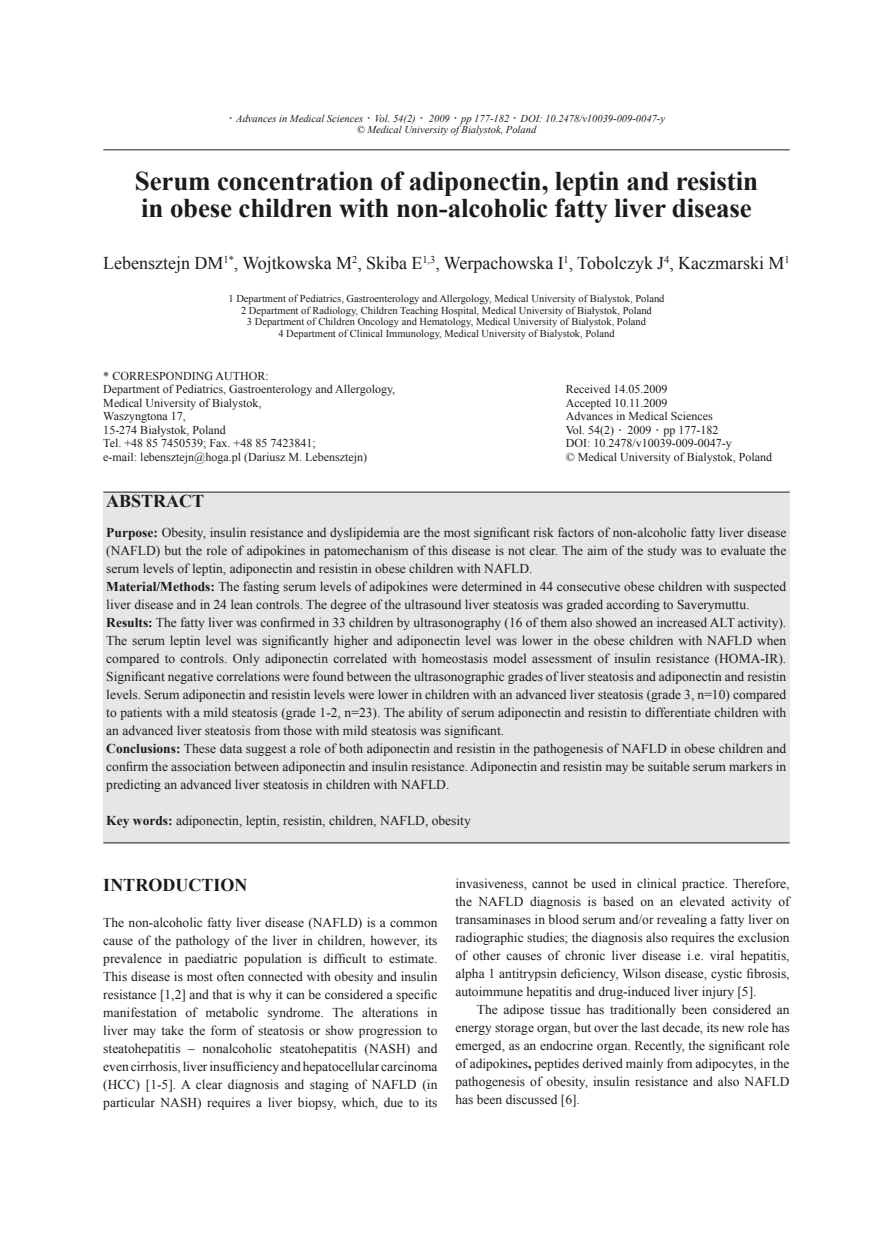
<style>
.page{position:relative;width:893px;height:1234px;background:#fff}
.page>*{position:absolute;margin:0;border:0;box-sizing:border-box;transform-origin:0 0}
.t1{font:700 27px/27px "Times New Roman";letter-spacing:-.005em;color:#1b1b1e}
.t2{font:18px "Times New Roman";color:#1b1b1e}
.t3{font:700 18px "Times New Roman";color:#1b1b1e}
.t4{font:13.5px/18px "Times New Roman";color:#1b1b1e;text-align:justify}
.t5{font:12px/13.5px "Times New Roman";color:#1b1b1e}
.t6{font:10.5px/11.4px "Times New Roman";color:#1b1b1e;text-align:center}
.t7{font:italic 10.5px/10.5px "Times New Roman";color:#1b1b1e;text-align:center}
.s1{font-style:normal;font-size:18px}
.s2{font-size:18px}
.s3{font-weight:700}
</style>
<div class="page">
<hr style="left:103px;top:149px;width:687px;height:1px;background:#1b1b1e">
<div style="left:103px;top:492px;width:687px;height:350px;background:#e7e6e6"></div>
<hr style="left:103px;top:842px;width:687px;height:1px;background:#1b1b1e">
<hr style="left:103px;top:491px;width:687px;height:1px;background:#1b1b1e">
<p class="t7" style="left:228px;top:113px;width:439px"><span class="s1">·</span> Advances in Medical Sciences <span class="s1">·</span> Vol. 54(2) <span class="s1">·</span> 2009 <span class="s1">·</span> pp 177-182 <span class="s1">·</span> DOI: 10.2478/v10039-009-0047-y © Medical University of Bialystok, Poland</p>
<h1 class="t1" style="left:135px;top:166px;width:625px">Serum concentration of adiponectin, leptin and resistin in obese children with non-alcoholic fatty liver disease</h1>
<h2 class="t2" style="left:103px;top:251px;width:688px">Lebensztejn DM<sup>1*</sup>, Wojtkowska M<sup>2</sup>, Skiba E<sup>1,3</sup>, Werpachowska I<sup>1</sup>, Tobolczyk J<sup>4</sup>, Kaczmarski M<sup>1</sup></h2>
<p class="t6" style="left:228px;top:293px;width:437px">1 Department of Pediatrics, Gastroenterology and Allergology, Medical University of Bialystok, Poland 2 Department of Radiology, Children Teaching Hospital, Medical University of Białystok, Poland<br>3 Department of Children Oncology and Hematology, Medical University of Bialystok, Poland<br>4 Department of Clinical Immunology, Medical University of Bialystok, Poland</p>
<p class="t5" style="left:103px;top:368px;width:293px">* CORRESPONDING AUTHOR:<br>Department of Pediatrics, Gastroenterology and Allergology, Medical University of Bialystok,<br>Waszyngtona 17,<br>15-274 Białystok, Poland<br>Tel. +48 85 7450539; Fax. +48 85 7423841;<br>e-mail: lebensztejn@hoga.pl (Dariusz M. Lebensztejn)</p>
<p class="t5" style="left:566px;top:382px;width:208px">Received 14.05.2009<br>Accepted 10.11.2009<br>Advances in Medical Sciences<br>Vol. 54(2) <span class="s2">·</span> 2009 <span class="s2">·</span> pp 177-182<br>DOI: 10.2478/v10039-009-0047-y<br>© Medical University of Bialystok, Poland</p>
<h2 class="t3" style="left:106px;top:488px;width:100px">ABSTRACT</h2>
<p class="t4" style="left:106px;top:523px;width:681px;text-align:left"><span class="s3">Purpose:</span> Obesity, insulin resistance and dyslipidemia are the most significant risk factors of non-alcoholic fatty liver disease (NAFLD) but the role of adipokines in patomechanism of this disease is not clear. The aim of the study was to evaluate the serum levels of leptin, adiponectin and resistin in obese children with NAFLD.<br><span class="s3">Material/Methods:</span> The fasting serum levels of adipokines were determined in 44 consecutive obese children with suspected liver disease and in 24 lean controls. The degree of the ultrasound liver steatosis was graded according to Saverymuttu.<br><span class="s3">Results:</span> The fatty liver was confirmed in 33 children by ultrasonography (16 of them also showed an increased ALT activity).<br>The serum leptin level was significantly higher and adiponectin level was lower in the obese children with NAFLD when compared to controls. Only adiponectin correlated with homeostasis model assessment of insulin resistance (HOMA-IR).<br>Significant negative correlations were found between the ultrasonographic grades of liver steatosis and adiponectin and resistin levels. Serum adiponectin and resistin levels were lower in children with an advanced liver steatosis (grade 3, n=10) compared to patients with a mild steatosis (grade 1-2, n=23). The ability of serum adiponectin and resistin to differentiate children with an advanced liver steatosis from those with mild steatosis was significant.<br><span class="s3">Conclusions:</span> These data suggest a role of both adiponectin and resistin in the pathogenesis of NAFLD in obese children and confirm the association between adiponectin and insulin resistance. Adiponectin and resistin may be suitable serum markers in predicting an advanced liver steatosis in children with NAFLD.</p>
<p class="t4" style="left:106px;top:811px;width:366px"><span class="s3">Key words:</span> adiponectin, leptin, resistin, children, NAFLD, obesity</p>
<h2 class="t3" style="left:103px;top:872px;width:145px">INTRODUCTION</h2>
<p class="t4" style="left:103px;top:912px;width:336px">The non-alcoholic fatty liver disease (NAFLD) is a common cause of the pathology of the liver in children, however, its prevalence in paediatric population is difficult to estimate.<br>This disease is most often connected with obesity and insulin resistance [1,2] and that is why it can be considered a specific manifestation of metabolic syndrome. The alterations in liver may take the form of steatosis or show progression to steatohepatitis – nonalcoholic steatohepatitis (NASH) and even cirrhosis, liver insufficiency and hepatocellular carcinoma (HCC) [1-5]. A clear diagnosis and staging of NAFLD (in particular NASH) requires a liver biopsy, which, due to its</p>
<p class="t4" style="left:455px;top:874px;width:336px">invasiveness, cannot be used in clinical practice. Therefore, the NAFLD diagnosis is based on an elevated activity of transaminases in blood serum and/or revealing a fatty liver on radiographic studies; the diagnosis also requires the exclusion of other causes of chronic liver disease i.e. viral hepatitis, alpha 1 antitrypsin deficiency, Wilson disease, cystic fibrosis, autoimmune hepatitis and drug-induced liver injury [5].</p>
<p class="t4" style="left:455px;top:1000px;width:336px;text-indent:21px">The adipose tissue has traditionally been considered an energy storage organ, but over the last decade, its new role has emerged, as an endocrine organ. Recently, the significant role of adipokines<span class="s3">,</span> peptides derived mainly from adipocytes, in the pathogenesis of obesity, insulin resistance and also NAFLD has been discussed [6].</p>
</div>
